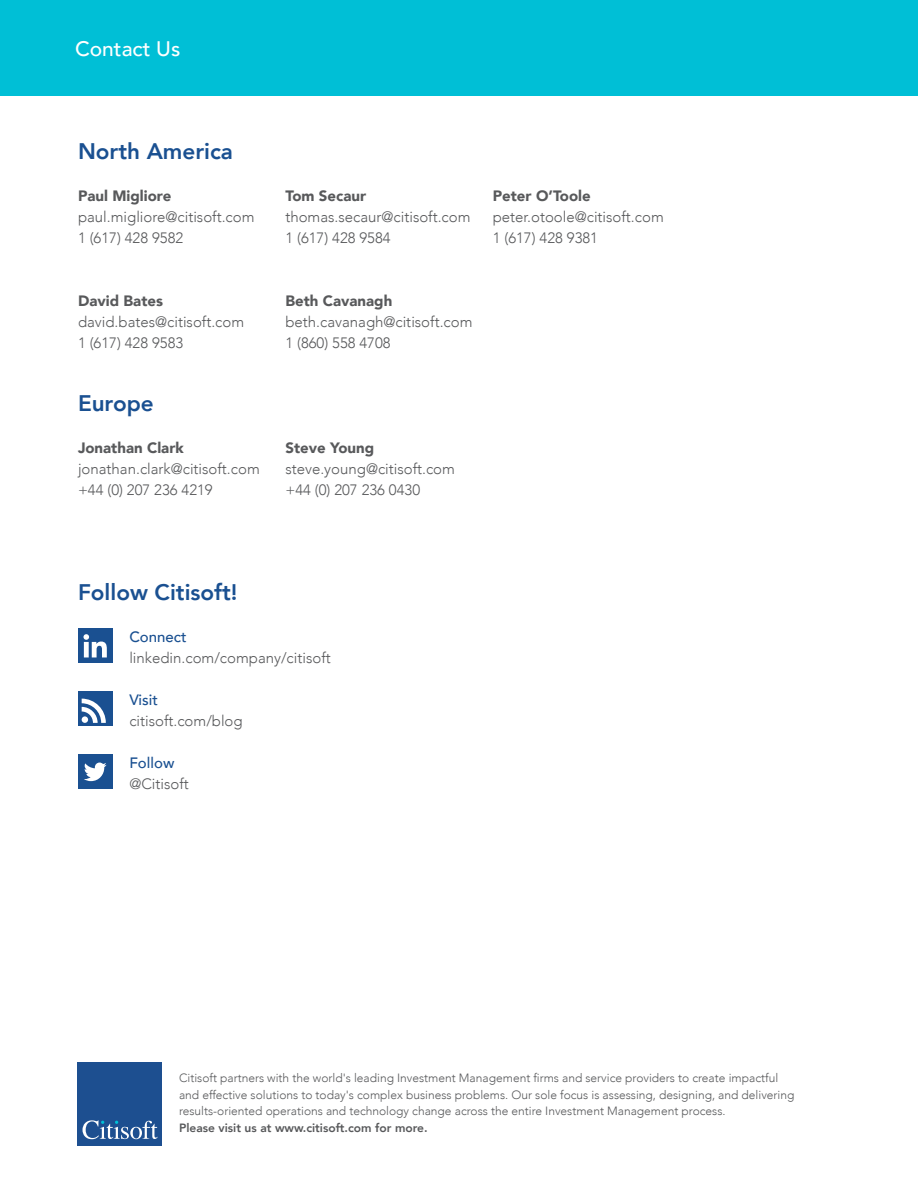
<style>
.page{position:relative;width:918px;height:1188px;background:#fff}
.page>*{position:absolute;margin:0;border:0;box-sizing:border-box;transform-origin:0 0}
.Main_Title{font:800 22.5px "Avenir";color:#1a5091}
.t1{font:500 21px "Avenir";color:#fff}
.Body{font:300 15px/21px "Avenir";color:#58595b}
.Body-2{font:900 15px "Avenir";color:#58595b}
.Contact_Footer{font:300 12px/16.5px "Avenir";color:#58595b}
.s1{font-weight:500;color:#1a5091}
.s2{font-weight:800}
</style>
<div class="page">
<div style="left:0;top:0;width:918px;height:96px;background:#00bfd6"></div>
<div style="left:78px;top:755px;width:34px;height:34px;background:#1a5091"></div>
<svg style="left:84px;top:763px;width:23px;height:18px"></svg>
<div style="left:78px;top:629px;width:34px;height:34px;background:#1a5091"></div>
<svg style="left:83px;top:634px;width:24px;height:23px"></svg>
<div style="left:78px;top:692px;width:34px;height:34px;background:#1a5091"></div>
<svg style="left:82px;top:699px;width:24px;height:24px"></svg>
<div style="left:78px;top:1062px;width:84px;height:84px;background:#1d4f90"></div>
<svg style="left:83px;top:1120px;width:75px;height:19px"></svg>
<p class="t1" style="left:75px;top:31px;width:107px">Contact Us</p>
<p class="Main_Title" style="left:78px;top:131px;width:157px">North America</p>
<p class="Body-2" style="left:78px;top:183px;width:95px">Paul Migliore</p>
<p class="Body" style="left:78px;top:206px;width:178px">paul.migliore@citisoft.com</p>
<p class="Body" style="left:78px;top:227px;width:107px">1 (617) 428 9582</p>
<p class="Body-2" style="left:78px;top:288px;width:87px">David Bates</p>
<p class="Body" style="left:78px;top:311px;width:168px">david.bates@citisoft.com</p>
<p class="Body" style="left:78px;top:332px;width:107px">1 (617) 428 9583</p>
<p class="Main_Title" style="left:78px;top:383px;width:77px">Europe</p>
<p class="Body-2" style="left:78px;top:435px;width:107px">Jonathan Clark</p>
<p class="Body" style="left:78px;top:458px;width:183px">jonathan.clark@citisoft.com</p>
<p class="Body" style="left:78px;top:479px;width:136px">+44 (0) 207 236 4219</p>
<p class="Body-2" style="left:285px;top:183px;width:82px">Tom Secaur</p>
<p class="Body" style="left:285px;top:206px;width:187px">thomas.secaur@citisoft.com</p>
<p class="Body" style="left:285px;top:227px;width:107px">1 (617) 428 9584</p>
<p class="Body-2" style="left:285px;top:288px;width:108px">Beth Cavanagh</p>
<p class="Body" style="left:285px;top:311px;width:189px">beth.cavanagh@citisoft.com</p>
<p class="Body" style="left:285px;top:332px;width:107px">1 (860) 558 4708</p>
<p class="Body-2" style="left:493px;top:183px;width:99px">Peter O’Toole</p>
<p class="Body" style="left:493px;top:206px;width:172px">peter.otoole@citisoft.com</p>
<p class="Body" style="left:493px;top:227px;width:107px">1 (617) 428 9381</p>
<p class="Body-2" style="left:285px;top:435px;width:90px">Steve Young</p>
<p class="Body" style="left:285px;top:458px;width:171px">steve.young@citisoft.com</p>
<p class="Body" style="left:285px;top:479px;width:136px">+44 (0) 207 236 0430</p>
<p class="Main_Title" style="left:78px;top:572px;width:161px">Follow Citisoft!</p>
<p class="Body" style="left:129px;top:626px;width:203px"><span class="s1">Connect </span>linkedin.com/company/citisoft</p>
<p class="Body" style="left:129px;top:689px;width:115px"><span class="s1">Visit </span>citisoft.com/blog</p>
<p class="Body" style="left:129px;top:752px;width:61px"><span class="s1">Follow </span>@Citisoft</p>
<p class="Contact_Footer" style="left:179px;top:1070px;width:617px">Citisoft partners with the world's leading Investment Management firms and service providers to create impactful and effective solutions to today's complex business problems. Our sole focus is assessing, designing, and delivering results-oriented operations and technology change across the entire Investment Management process.<br><span class="s2">Please visit us at www.citisoft.com for more.</span></p>
</div>
